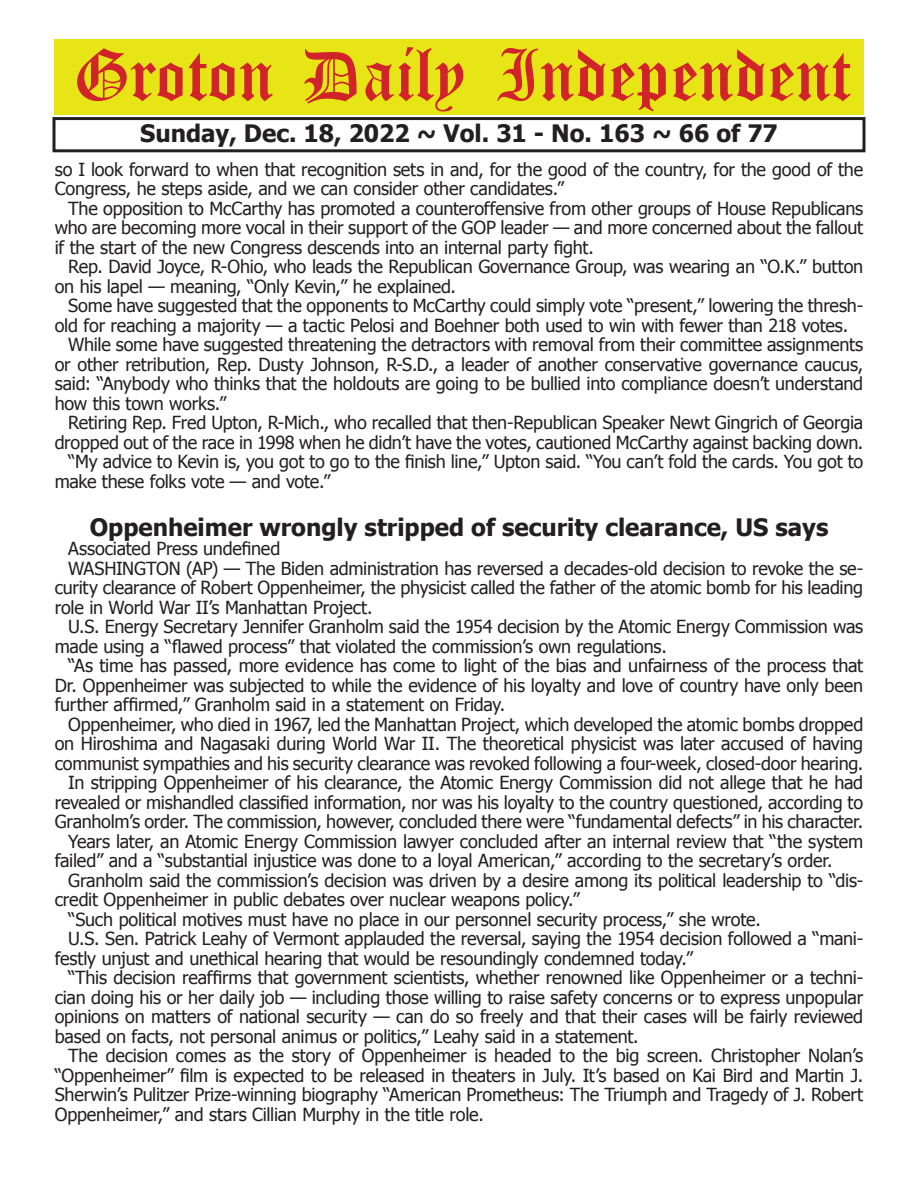
<style>
.page{position:relative;width:918px;height:1188px;background:#fff}
.page>*{position:absolute;margin:0;border:0;box-sizing:border-box;transform-origin:0 0}
.t1{font:54px "Old English Five";color:#d1232a}
.t2{font:700 24px "Tahoma";color:#231f20}
.t3{font:18px/19.5px "Tahoma";letter-spacing:-.01em;color:#231f20}
</style>
<div class="page">
<div style="left:52px;top:117px;width:814px;height:35px;border:3px solid #231f20"></div>
<div style="left:54px;top:40px;width:810px;height:75px;background:#e7e515"></div>
<h1 class="t1" style="left:73px;top:50px;width:779px">Groton Daily Independent</h1>
<h2 class="t2" style="left:140px;top:116px;width:639px">Sunday, Dec. 18, 2022 ~ Vol. 31 - No. 163 ~ 66 of 77</h2>
<p class="t3" style="left:55px;top:159px;width:810px">so I look forward to when that recognition sets in and, for the good of the country, for the good of the<br>Congress, he steps aside, and we can consider other candidates.”</p>
<p class="t3" style="left:55px;top:198px;width:810px;text-align:justify;text-indent:14px">The opposition to McCarthy has promoted a counteroffensive from other groups of House Republicans who are becoming more vocal in their support of the GOP leader — and more concerned about the fallout if the start of the new Congress descends into an internal party fight.</p>
<p class="t3" style="left:55px;top:256px;width:810px;text-indent:14px">Rep. David Joyce, R-Ohio, who leads the Republican Governance Group, was wearing an “O.K.” button on his lapel — meaning, “Only Kevin,” he explained.</p>
<p class="t3" style="left:68px;top:295px;width:796px">Some have suggested that the opponents to McCarthy could simply vote “present,” lowering the thresh-</p>
<p class="t3" style="left:55px;top:314px;width:795px">old for reaching a majority — a tactic Pelosi and Boehner both used to win with fewer than 218 votes.</p>
<p class="t3" style="left:68px;top:334px;width:797px">While some have suggested threatening the detractors with removal from their committee assignments</p>
<p class="t3" style="left:55px;top:353px;width:810px">or other retribution, Rep. Dusty Johnson, R-S.D., a leader of another conservative governance caucus,</p>
<p class="t3" style="left:55px;top:373px;width:810px">said: “Anybody who thinks that the holdouts are going to be bullied into compliance doesn’t understand</p>
<p class="t3" style="left:55px;top:392px;width:173px">how this town works.”</p>
<p class="t3" style="left:68px;top:412px;width:797px">Retiring Rep. Fred Upton, R-Mich., who recalled that then-Republican Speaker Newt Gingrich of Georgia</p>
<p class="t3" style="left:55px;top:431px;width:810px">dropped out of the race in 1998 when he didn’t have the votes, cautioned McCarthy against backing down.</p>
<p class="t3" style="left:68px;top:451px;width:797px">“My advice to Kevin is, you got to go to the finish line,” Upton said. “You can’t fold the cards. You got to</p>
<p class="t3" style="left:55px;top:470px;width:277px">make these folks vote — and vote.”</p>
<h2 class="t2" style="left:90px;top:510px;width:740px">Oppenheimer wrongly stripped of security clearance, US says</h2>
<p class="t3" style="left:68px;top:538px;width:214px">Associated Press undefined</p>
<p class="t3" style="left:68px;top:558px;width:796px">WASHINGTON (AP) — The Biden administration has reversed a decades-old decision to revoke the se-</p>
<p class="t3" style="left:55px;top:577px;width:810px">curity clearance of Robert Oppenheimer, the physicist called the father of the atomic bomb for his leading</p>
<p class="t3" style="left:55px;top:597px;width:319px">role in World War II’s Manhattan Project.</p>
<p class="t3" style="left:68px;top:616px;width:797px">U.S. Energy Secretary Jennifer Granholm said the 1954 decision by the Atomic Energy Commission was</p>
<p class="t3" style="left:55px;top:636px;width:614px">made using a “flawed process” that violated the commission’s own regulations.</p>
<p class="t3" style="left:68px;top:655px;width:797px">“As time has passed, more evidence has come to light of the bias and unfairness of the process that</p>
<p class="t3" style="left:55px;top:675px;width:810px">Dr. Oppenheimer was subjected to while the evidence of his loyalty and love of country have only been</p>
<p class="t3" style="left:55px;top:694px;width:452px">further affirmed,” Granholm said in a statement on Friday.</p>
<p class="t3" style="left:68px;top:714px;width:797px">Oppenheimer, who died in 1967, led the Manhattan Project, which developed the atomic bombs dropped</p>
<p class="t3" style="left:55px;top:733px;width:810px">on Hiroshima and Nagasaki during World War II. The theoretical physicist was later accused of having</p>
<p class="t3" style="left:55px;top:753px;width:810px">communist sympathies and his security clearance was revoked following a four-week, closed-door hearing.</p>
<p class="t3" style="left:68px;top:772px;width:797px">In stripping Oppenheimer of his clearance, the Atomic Energy Commission did not allege that he had</p>
<p class="t3" style="left:55px;top:792px;width:810px">revealed or mishandled classified information, nor was his loyalty to the country questioned, according to</p>
<p class="t3" style="left:55px;top:811px;width:810px">Granholm’s order. The commission, however, concluded there were “fundamental defects” in his character.</p>
<p class="t3" style="left:68px;top:831px;width:796px">Years later, an Atomic Energy Commission lawyer concluded after an internal review that “the system</p>
<p class="t3" style="left:55px;top:850px;width:779px">failed” and a “substantial injustice was done to a loyal American,” according to the secretary’s order.</p>
<p class="t3" style="left:68px;top:870px;width:796px">Granholm said the commission’s decision was driven by a desire among its political leadership to “dis-</p>
<p class="t3" style="left:55px;top:889px;width:526px">credit Oppenheimer in public debates over nuclear weapons policy.”</p>
<p class="t3" style="left:68px;top:909px;width:694px">“Such political motives must have no place in our personnel security process,” she wrote.</p>
<p class="t3" style="left:68px;top:928px;width:796px">U.S. Sen. Patrick Leahy of Vermont applauded the reversal, saying the 1954 decision followed a “mani-</p>
<p class="t3" style="left:55px;top:948px;width:640px">festly unjust and unethical hearing that would be resoundingly condemned today.”</p>
<p class="t3" style="left:68px;top:967px;width:796px">“This decision reaffirms that government scientists, whether renowned like Oppenheimer or a techni-</p>
<p class="t3" style="left:55px;top:987px;width:810px">cian doing his or her daily job — including those willing to raise safety concerns or to express unpopular</p>
<p class="t3" style="left:55px;top:1006px;width:810px">opinions on matters of national security — can do so freely and that their cases will be fairly reviewed</p>
<p class="t3" style="left:55px;top:1026px;width:585px">based on facts, not personal animus or politics,” Leahy said in a statement.</p>
<p class="t3" style="left:68px;top:1045px;width:797px">The decision comes as the story of Oppenheimer is headed to the big screen. Christopher Nolan’s</p>
<p class="t3" style="left:55px;top:1065px;width:810px">“Oppenheimer” film is expected to be released in theaters in July. It’s based on Kai Bird and Martin J.</p>
<p class="t3" style="left:55px;top:1084px;width:810px">Sherwin’s Pulitzer Prize-winning biography “American Prometheus: The Triumph and Tragedy of J. Robert</p>
<p class="t3" style="left:55px;top:1104px;width:431px">Oppenheimer,” and stars Cillian Murphy in the title role.</p>
</div>
